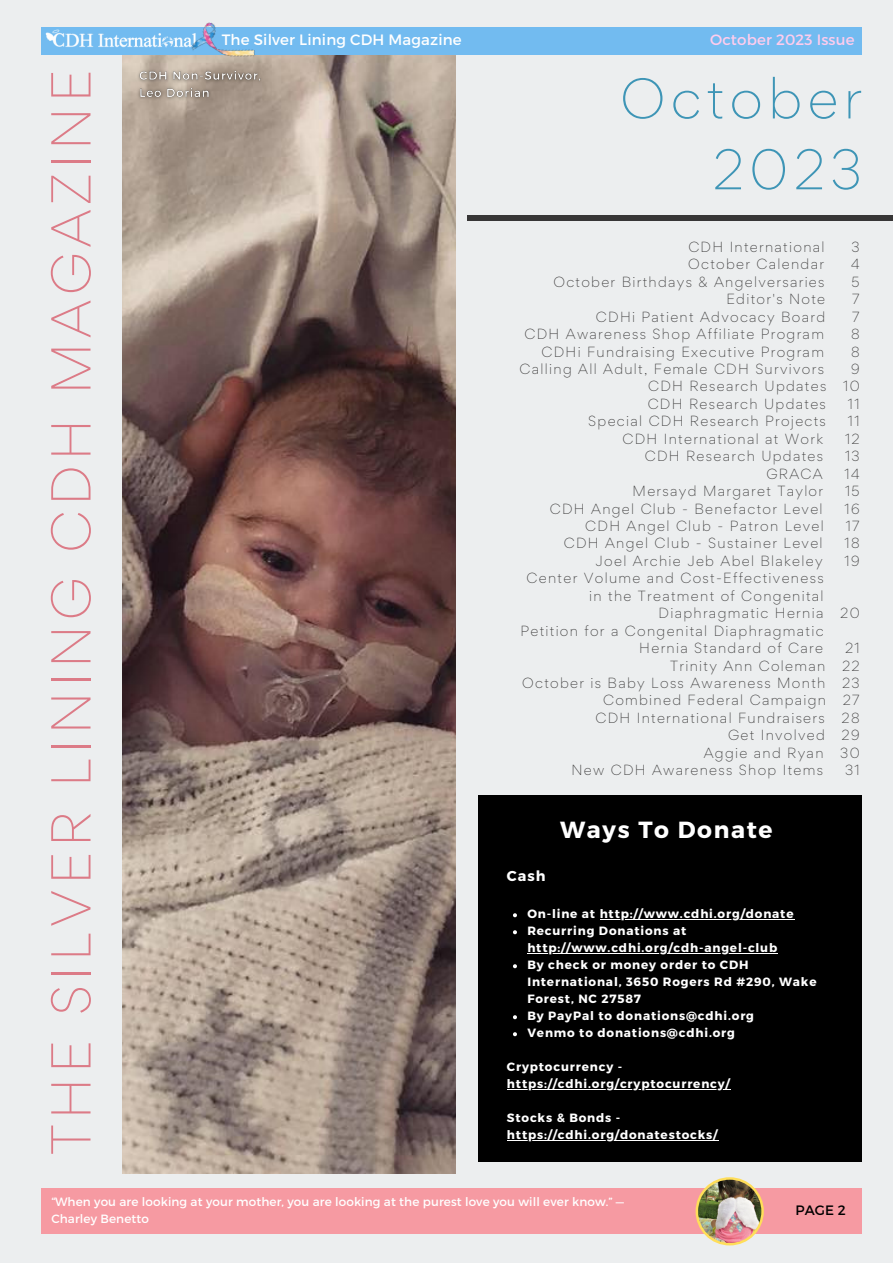
<style>
.page{position:relative;width:893px;height:1264px;background:#fff}
.page>*{position:absolute;margin:0;border:0;box-sizing:border-box;transform-origin:0 0}
.t1{font:300 51.15px/70.8px "Gordita";letter-spacing:.1em;color:#3e95b6;text-align:right}
.t2{font:300 50.1px "Gordita";letter-spacing:.1em;color:#dc7b87}
.t3{font:700 23.25px "Montserrat";letter-spacing:.07em;color:#fff}
.t4{font:15px "Montserrat";letter-spacing:.01em;color:#fff}
.t5{font:15px "Montserrat";letter-spacing:.01em;color:#ffcced}
.t6{font:700 14.25px "Montserrat";color:#fff}
.t7{font:13.65px "Montserrat";color:#000}
.t8{font:300 13.05px "Gordita";letter-spacing:.1em;color:#373636}
.t9{font:700 12px/17px "Montserrat";letter-spacing:.07em;color:#fff}
.t10{font:12px/17px "Montserrat";letter-spacing:.01em;color:#fff}
</style>
<div class="page">
<div style="left:0;top:0;width:892px;height:1262px;background:#eceeef"></div>
<img style="left:123px;top:55px;width:332px;height:1118px">
<hr style="left:467px;top:216px;width:425px;height:4px;background:#373636">
<div style="left:41px;top:1188px;width:820px;height:45px;background:#f69aa2"></div>
<svg style="left:695px;top:1177px;width:68px;height:68px"></svg>
<img style="left:698px;top:1179px;width:63px;height:63px;border-radius:50%">
<div style="left:41px;top:28px;width:820px;height:27px;background:#72bbf0"></div>
<img style="left:46px;top:29px;width:145px;height:19px">
<img style="left:191px;top:22px;width:70px;height:42px">
<div style="left:478px;top:795px;width:383px;height:367px;background:#000"></div>
<img style="left:134px;top:64px;width:133px;height:40px">
<svg style="left:513px;top:913px;width:4px;height:4px"></svg>
<hr style="left:599px;top:919px;width:195px;height:1px;background:#fff">
<svg style="left:513px;top:930px;width:4px;height:4px"></svg>
<hr style="left:527px;top:953px;width:251px;height:1px;background:#fff">
<svg style="left:513px;top:964px;width:4px;height:4px"></svg>
<svg style="left:513px;top:1015px;width:4px;height:4px"></svg>
<svg style="left:513px;top:1032px;width:4px;height:4px"></svg>
<hr style="left:507px;top:1089px;width:223px;height:1px;background:#fff">
<hr style="left:507px;top:1140px;width:211px;height:1px;background:#fff">
<p class="t2" style="left:37px;top:1154px;width:1086px;rotate:-90deg">THE SILVER LINING CDH MAGAZINE</p>
<p class="t4" style="left:222px;top:30px;width:241px">The Silver Lining CDH Magazine</p>
<p class="t5" style="left:710px;top:30px;width:146px">October 2023 Issue</p>
<p class="t1" style="left:620px;top:63px;width:243px">October<br>2023</p>
<p class="t8" style="left:688px;top:238px;width:138px">CDH International</p>
<p class="t8" style="left:851px;top:238px;width:10px">3</p>
<p class="t8" style="left:688px;top:255px;width:137px">October Calendar</p>
<p class="t8" style="left:851px;top:255px;width:10px">4</p>
<p class="t8" style="left:553px;top:273px;width:272px">October Birthdays &amp; Angelversaries</p>
<p class="t8" style="left:851px;top:273px;width:10px">5</p>
<p class="t8" style="left:726px;top:290px;width:100px">Editor's Note</p>
<p class="t8" style="left:852px;top:290px;width:9px">7</p>
<p class="t8" style="left:596px;top:308px;width:231px">CDHi Patient Advocacy Board</p>
<p class="t8" style="left:852px;top:308px;width:9px">7</p>
<p class="t8" style="left:524px;top:325px;width:301px">CDH Awareness Shop Affiliate Program</p>
<p class="t8" style="left:851px;top:325px;width:10px">8</p>
<p class="t8" style="left:541px;top:342px;width:284px">CDHi Fundraising Executive Program</p>
<p class="t8" style="left:851px;top:342px;width:10px">8</p>
<p class="t8" style="left:519px;top:360px;width:306px">Calling All Adult, Female CDH Survivors</p>
<p class="t8" style="left:851px;top:360px;width:10px">9</p>
<p class="t8" style="left:648px;top:377px;width:180px">CDH Research Updates</p>
<p class="t8" style="left:843px;top:377px;width:18px">10</p>
<p class="t8" style="left:647px;top:395px;width:180px">CDH Research Updates</p>
<p class="t8" style="left:847px;top:395px;width:13px">11</p>
<p class="t8" style="left:588px;top:412px;width:239px">Special CDH Research Projects</p>
<p class="t8" style="left:847px;top:412px;width:13px">11</p>
<p class="t8" style="left:622px;top:430px;width:202px">CDH International at Work</p>
<p class="t8" style="left:844px;top:430px;width:16px">12</p>
<p class="t8" style="left:644px;top:447px;width:180px">CDH Research Updates</p>
<p class="t8" style="left:845px;top:447px;width:16px">13</p>
<p class="t8" style="left:766px;top:465px;width:58px">GRACA</p>
<p class="t8" style="left:844px;top:465px;width:17px">14</p>
<p class="t8" style="left:632px;top:482px;width:192px">Mersayd Margaret Taylor</p>
<p class="t8" style="left:845px;top:482px;width:16px">15</p>
<p class="t8" style="left:550px;top:499px;width:274px">CDH Angel Club - Benefactor Level</p>
<p class="t8" style="left:844px;top:499px;width:17px">16</p>
<p class="t8" style="left:585px;top:517px;width:240px">CDH Angel Club - Patron Level</p>
<p class="t8" style="left:845px;top:517px;width:15px">17</p>
<p class="t8" style="left:563px;top:534px;width:260px">CDH Angel Club - Sustainer Level</p>
<p class="t8" style="left:844px;top:534px;width:17px">18</p>
<p class="t8" style="left:595px;top:552px;width:229px">Joel Archie Jeb Abel Blakeley</p>
<p class="t8" style="left:844px;top:552px;width:17px">19</p>
<p class="t8" style="left:526px;top:569px;width:298px">Center Volume and Cost-Effectiveness</p>
<p class="t8" style="left:589px;top:587px;width:236px">in the Treatment of Congenital</p>
<p class="t8" style="left:658px;top:604px;width:166px">Diaphragmatic Hernia</p>
<p class="t8" style="left:840px;top:604px;width:21px">20</p>
<p class="t8" style="left:520px;top:622px;width:305px">Petition for a Congenital Diaphragmatic</p>
<p class="t8" style="left:639px;top:639px;width:185px">Hernia Standard of Care</p>
<p class="t8" style="left:844px;top:639px;width:16px">21</p>
<p class="t8" style="left:670px;top:656px;width:157px">Trinity Ann Coleman</p>
<p class="t8" style="left:842px;top:656px;width:19px">22</p>
<p class="t8" style="left:522px;top:674px;width:304px">October is Baby Loss Awareness Month</p>
<p class="t8" style="left:842px;top:674px;width:19px">23</p>
<p class="t8" style="left:603px;top:691px;width:224px">Combined Federal Campaign</p>
<p class="t8" style="left:842px;top:691px;width:18px">27</p>
<p class="t8" style="left:595px;top:709px;width:231px">CDH International Fundraisers</p>
<p class="t8" style="left:841px;top:709px;width:20px">28</p>
<p class="t8" style="left:728px;top:726px;width:98px">Get Involved</p>
<p class="t8" style="left:841px;top:726px;width:19px">29</p>
<p class="t8" style="left:703px;top:744px;width:121px">Aggie and Ryan</p>
<p class="t8" style="left:840px;top:744px;width:21px">30</p>
<p class="t8" style="left:571px;top:761px;width:253px">New CDH Awareness Shop Items</p>
<p class="t8" style="left:845px;top:761px;width:16px">31</p>
<p class="t6" style="left:507px;top:867px;width:40px">Cash</p>
<p class="t3" style="left:560px;top:814px;width:214px">Ways To Donate</p>
<p class="t9" style="left:527px;top:904px;width:268px">On-line at http://www.cdhi.org/donate</p>
<p class="t9" style="left:527px;top:921px;width:251px">Recurring Donations at http://www.cdhi.org/cdh-angel-club</p>
<p class="t9" style="left:527px;top:955px;width:291px">By check or money order to CDH<br>International, 3650 Rogers Rd #290, Wake<br>Forest, NC 27587</p>
<p class="t9" style="left:527px;top:1006px;width:228px">By PayPal to donations@cdhi.org</p>
<p class="t9" style="left:527px;top:1023px;width:209px">Venmo to donations@cdhi.org</p>
<p class="t9" style="left:507px;top:1057px;width:224px">Cryptocurrency - https://cdhi.org/cryptocurrency/</p>
<p class="t9" style="left:507px;top:1108px;width:212px">Stocks &amp; Bonds - https://cdhi.org/donatestocks/</p>
<p class="t10" style="left:51px;top:1192px;width:574px">“When you are looking at your mother, you are looking at the purest love you will ever know.” —<br>Charley Benetto</p>
<p class="t7" style="left:795px;top:1201px;width:52px">PAGE 2</p>
</div>
